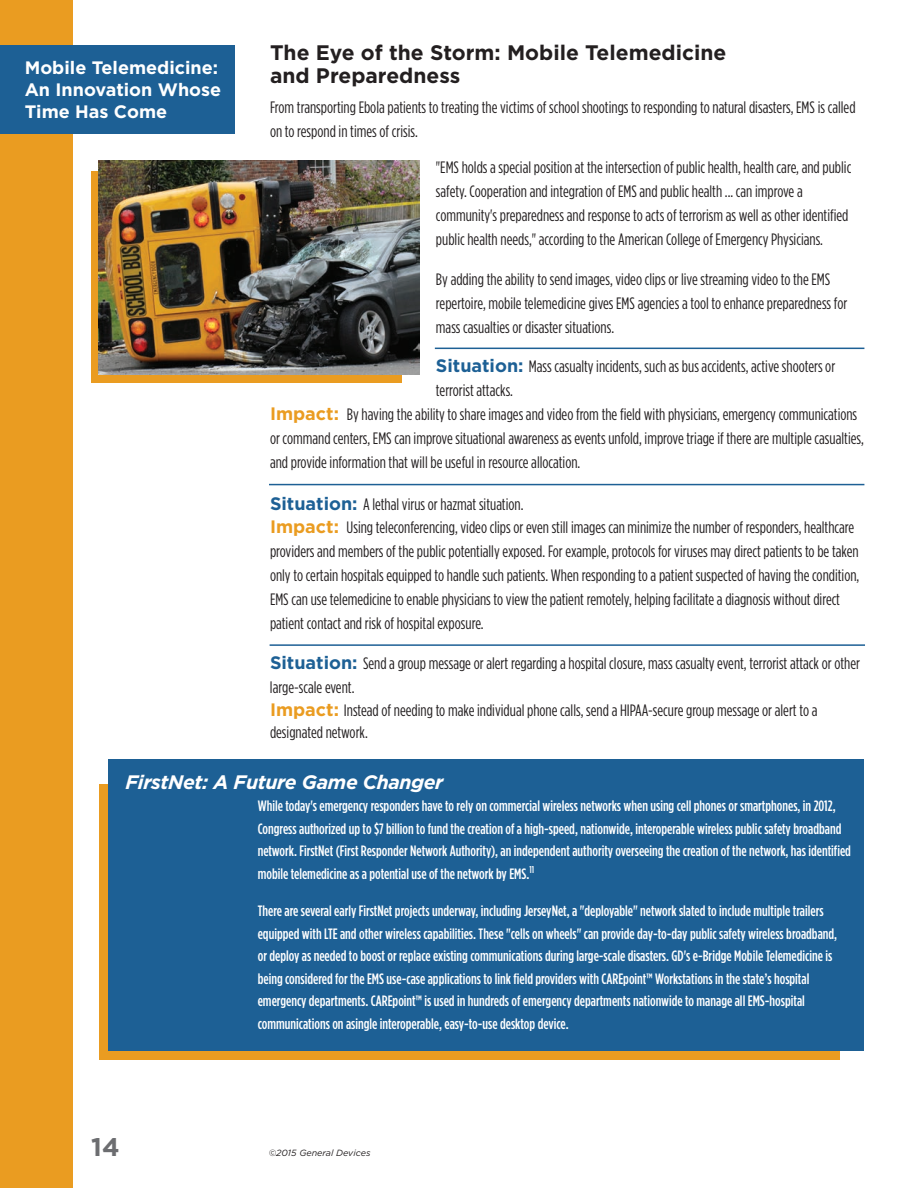
<style>
.page{position:relative;width:918px;height:1188px;background:#fff}
.page>*{position:absolute;margin:0;border:0;box-sizing:border-box;transform-origin:0 0}
.t1{font:700 25.5px "Gotham HTF";color:#6c6d70}
.t2{font:700 21px/22.5px "Gotham HTF";color:#231f20}
.t3{font:italic 700 19.5px "Gotham HTF";letter-spacing:-.02em;color:#fff}
.t4{font:700 18px/21.6px "Gotham HTF";color:#fff}
.t5{font:condensed 16.5px/24px "Gotham HTF";color:#231f20}
.t6{font:500 condensed 15px/22.5px "Gotham HTF";color:#fff}
.t7{font:italic 9px "Gotham HTF";color:#231f20}
.s1{font-weight:700;font-stretch:normal;font-size:18px;color:#1d6095}
.s2{font-weight:700;font-stretch:normal;font-size:18px;color:#ea9c21}
</style>
<div class="page">
<div style="left:0;top:0;width:72px;height:1188px;background:#ea9c21"></div>
<div style="left:0;top:45px;width:235px;height:89px;background:#1d6095"></div>
<div style="left:100px;top:784px;width:740px;height:275px;background:#ea9c21"></div>
<div style="left:108px;top:760px;width:756px;height:291px;background:#1d6095"></div>
<div style="left:91px;top:171px;width:311px;height:211px;background:#ea9c21"></div>
<img style="left:98px;top:161px;width:322px;height:214px">
<hr style="left:269px;top:484px;width:595px;height:1px;background:#1d6095">
<hr style="left:435px;top:348px;width:429px;height:1px;background:#1d6095">
<hr style="left:270px;top:644px;width:595px;height:2px;background:#1d6095">
<p class="t2" style="left:270px;top:42px;width:458px">The Eye of the Storm: Mobile Telemedicine and Preparedness</p>
<p class="t5" style="left:270px;top:95px;width:587px">From transporting Ebola patients to treating the victims of school shootings to responding to natural disasters, EMS is called on to respond in times of crisis.</p>
<p class="t5" style="left:436px;top:155px;width:417px">"EMS holds a special position at the intersection of public health, health care, and public safety. Cooperation and integration of EMS and public health ... can improve a community's preparedness and response to acts of terrorism as well as other identified public health needs," according to the American College of Emergency Physicians.</p>
<p class="t5" style="left:436px;top:267px;width:413px">By adding the ability to send images, video clips or live streaming video to the EMS repertoire, mobile telemedicine gives EMS agencies a tool to enhance preparedness for mass casualties or disaster situations.</p>
<p class="t5" style="left:436px;top:354px;width:401px"><span class="s1">Situation:</span> Mass casualty incidents, such as bus accidents, active shooters or</p>
<p class="t5" style="left:436px;top:378px;width:79px">terrorist attacks.</p>
<p class="t5" style="left:270px;top:402px;width:589px"><span class="s2">Impact:</span> By having the ability to share images and video from the field with physicians, emergency communications</p>
<p class="t5" style="left:270px;top:426px;width:595px">or command centers, EMS can improve situational awareness as events unfold, improve triage if there are multiple casualties,</p>
<p class="t5" style="left:270px;top:450px;width:312px">and provide information that will be useful in resource allocation.</p>
<p class="t5" style="left:270px;top:493px;width:586px;line-height:22.5px"><span class="s1">Situation:</span> A lethal virus or hazmat situation.<br><span class="s2">Impact:</span> Using teleconferencing, video clips or even still images can minimize the number of responders, healthcare</p>
<p class="t5" style="left:270px;top:539px;width:591px">providers and members of the public potentially exposed. For example, protocols for viruses may direct patients to be taken only to certain hospitals equipped to handle such patients. When responding to a patient suspected of having the condition, EMS can use telemedicine to enable physicians to view the patient remotely, helping facilitate a diagnosis without direct patient contact and risk of hospital exposure.</p>
<p class="t5" style="left:270px;top:651px;width:592px"><span class="s1">Situation:</span> Send a group message or alert regarding a hospital closure, mass casualty event, terrorist attack or other large-scale event.</p>
<p class="t5" style="left:270px;top:699px;width:549px;line-height:22.5px"><span class="s2">Impact:</span> Instead of needing to make individual phone calls, send a HIPAA-secure group message or alert to a designated network.</p>
<p class="t3" style="left:125px;top:771px;width:320px">FirstNet: A Future Game Changer</p>
<p class="t6" style="left:258px;top:795px;width:595px">While today's emergency responders have to rely on commercial wireless networks when using cell phones or smartphones, in 2012, Congress authorized up to $7 billion to fund the creation of a high-speed, nationwide, interoperable wireless public safety broadband network. FirstNet (First Responder Network Authority), an independent authority overseeing the creation of the network, has identified mobile telemedicine as a potential use of the network by EMS.<sup>11</sup></p>
<p class="t6" style="left:258px;top:900px;width:581px">There are several early FirstNet projects underway, including JerseyNet, a "deployable" network slated to include multiple trailers equipped with LTE and other wireless capabilities. These "cells on wheels" can provide day-to-day public safety wireless broadband, or deploy as needed to boost or replace existing communications during large-scale disasters. GD's e-Bridge Mobile Telemedicine is being considered for the EMS use-case applications to link field providers with CAREpoint™ Workstations in the state’s hospital emergency departments. CAREpoint™ is used in hundreds of emergency departments nationwide to manage all EMS-hospital communications on asingle interoperable, easy-to-use desktop device.</p>
<p class="t4" style="left:25px;top:57px;width:198px">Mobile Telemedicine:<br>An Innovation Whose<br>Time Has Come</p>
<h1 class="t1" style="left:91px;top:1132px;width:30px">14</h1>
<p class="t7" style="left:269px;top:1147px;width:103px">©2015 General Devices</p>
</div>
